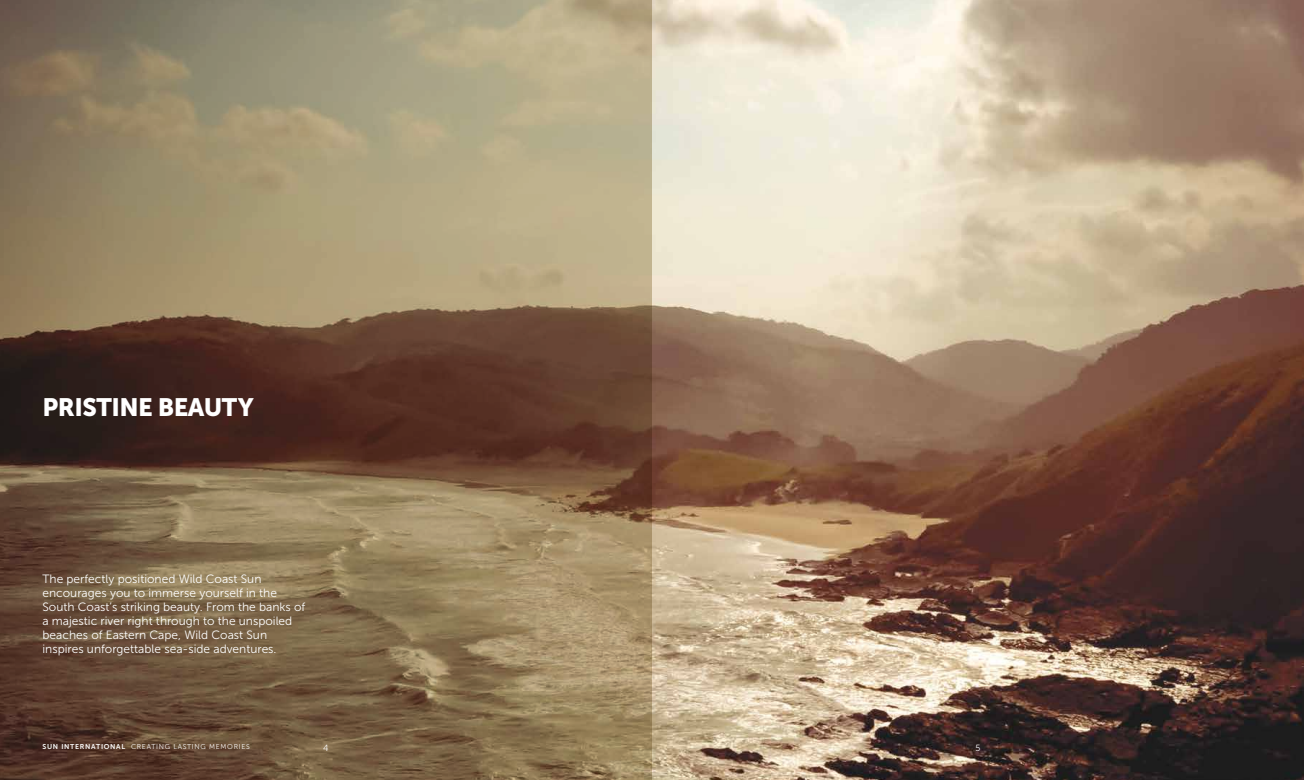
<style>
.page{position:relative;width:1304px;height:780px;background:#fff}
.page>*{position:absolute;margin:0;border:0;box-sizing:border-box;transform-origin:0 0}
.t1{font:25px "Museo Sans 900";letter-spacing:-.02em;color:#fff}
.t2{font:12px/14px "Museo Sans 300";color:#fff}
.t3{font:9px "Museo Sans 300";color:#fff}
.t4{font:7px "Museo Sans 300";letter-spacing:.1em;color:#fff}
.s1{font-family:"Museo Sans 700"}
</style>
<div class="page">
<img style="left:652px;top:0;width:652px;height:780px">
<svg style="left:0;top:0;width:652px;height:780px;background:#867257"></svg>
<h1 class="t1" style="left:43px;top:393px;width:213px">PRISTINE BEAUTY</h1>
<p class="t2" style="left:43px;top:572px;width:264px">The perfectly positioned Wild Coast Sun encourages you to immerse yourself in the South Coast’s striking beauty. From the banks of a majestic river right through to the unspoiled beaches of Eastern Cape, Wild Coast Sun inspires unforgettable sea-side adventures.</p>
<p class="t4" style="left:43px;top:743px;width:209px"><span class="s1">SUN INTERNATIONAL</span> CREATING LASTING MEMORIES</p>
<p class="t3" style="left:323px;top:742px;width:7px">4</p>
<p class="t3" style="left:975px;top:742px;width:7px">5</p>
</div>
